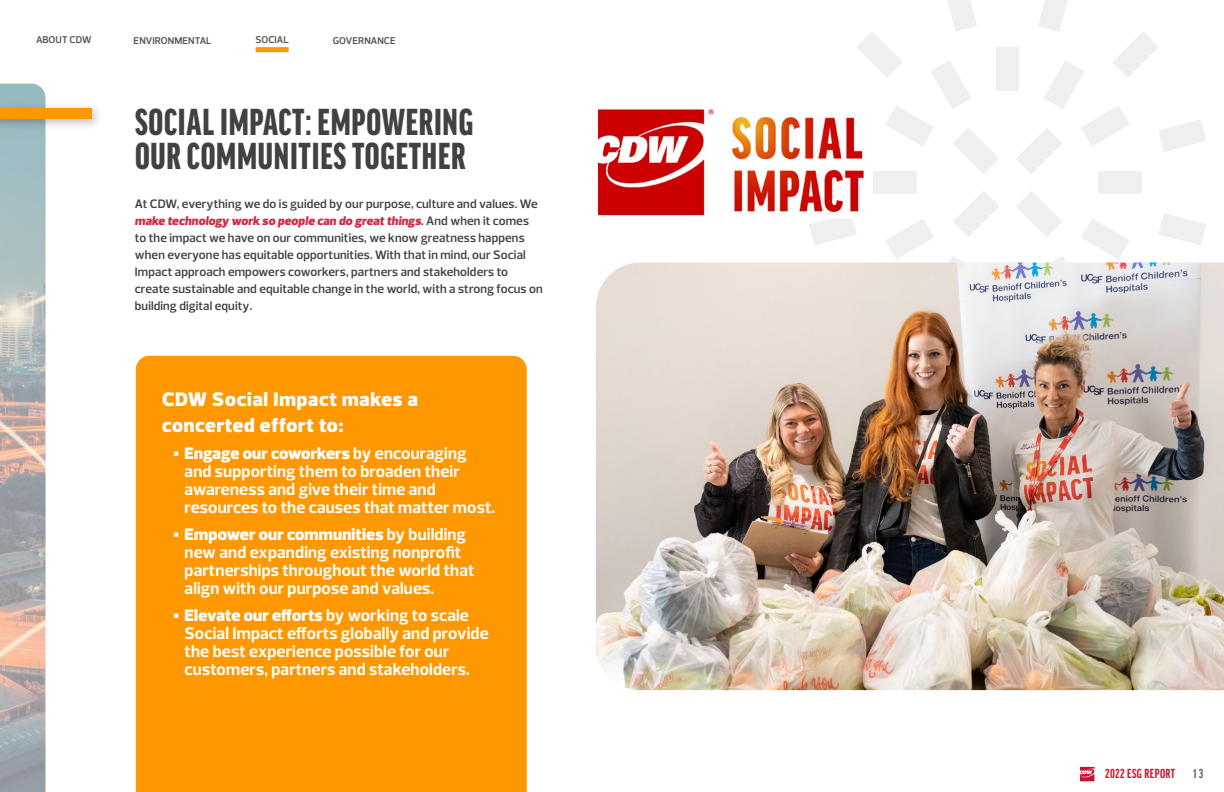
<style>
.page{position:relative;width:1224px;height:792px;background:#fff}
.page>*{position:absolute;margin:0;border:0;box-sizing:border-box;transform-origin:0 0}
.SECTION{font:900 extra-condensed 40px/34px "Good Headline Pro";letter-spacing:.02em;color:#414042}
.WHITE_CALL{font:900 20px/26px "Prelo";letter-spacing:.04em;color:#fff}
.t1{font:700 17px/18px "Prelo";letter-spacing:.01em;color:#fff}
.t2{font:700 extra-condensed 14px "Good Headline Pro";letter-spacing:.03em;color:#ce0f2d}
.t3{font:700 extra-condensed 14px "Good Headline Pro";color:#636466}
.SECTION-2{font:600 12.5px/17px "Prelo";letter-spacing:.01em;color:#414042}
.NAV_BAR{font:600 10px "Prelo";color:#515254}
.basic_copy{font:600 10px "Prelo";color:#515254}
.s1{font-weight:900;color:#d32742}
.s2{font-family:"PT Mono";font-weight:400}
.s3{font-weight:900}
</style>
<div class="page">
<svg style="left:1080px;top:767px;width:16px;height:14px"></svg>
<div style="left:136px;top:356px;width:391px;height:436px;background:#ff9800"></div>
<div style="left:873px;top:171px;width:43px;height:22px;background:#efeff0"></div>
<div style="left:1099px;top:171px;width:43px;height:22px;background:#efeff0"></div>
<svg style="left:809px;top:191px;width:190px;height:72px"></svg>
<svg style="left:1016px;top:0;width:190px;height:174px"></svg>
<div style="left:996px;top:48px;width:23px;height:43px;background:#efeff0"></div>
<svg style="left:1016px;top:191px;width:190px;height:72px"></svg>
<svg style="left:857px;top:0;width:142px;height:174px"></svg>
<img style="left:596px;top:263px;width:628px;height:427px">
<img style="left:596px;top:108px;width:270px;height:111px">
<img style="left:0;top:84px;width:46px;height:708px">
<div style="left:0;top:101px;width:104px;height:30px;background:#000;opacity:.27"></div>
<div style="left:0;top:108px;width:92px;height:11px;background:#ff9800"></div>
<div style="left:256px;top:47px;width:33px;height:5px;background:#ff9800"></div>
<p class="NAV_BAR" style="left:36px;top:34px;width:57px">ABOUT CDW</p>
<p class="NAV_BAR" style="left:134px;top:34px;width:79px">ENVIRONMENTAL</p>
<p class="NAV_BAR" style="left:255px;top:34px;width:35px">SOCIAL</p>
<p class="basic_copy" style="left:333px;top:34px;width:64px">GOVERNANCE</p>
<p class="SECTION" style="left:135px;top:105px;width:340px">SOCIAL IMPACT: EMPOWERING<br>OUR COMMUNITIES TOGETHER</p>
<p class="SECTION-2" style="left:135px;top:196px;width:409px">At CDW, everything we do is guided by our purpose, culture and values. We <span class="s1">make technology work so people can do great things</span>. And when it comes to the impact we have on our communities, we know greatness happens when everyone has equitable opportunities. With that in mind, our Social Impact approach empowers coworkers, partners and stakeholders to create sustainable and equitable change in the world, with a strong focus on building digital equity.</p>
<p class="WHITE_CALL" style="left:162px;top:386px;width:257px">CDW Social Impact makes a concerted effort to:</p>
<p class="t1" style="left:185px;top:444px;width:312px;text-indent:-14px"><span class="s2">▪</span> <span class="s3">Engage our coworkers</span> by encouraging and supporting them to broaden their awareness and give their time and resources to the causes that matter most.</p>
<p class="t1" style="left:185px;top:525px;width:291px;text-indent:-14px"><span class="s2">▪</span> <span class="s3">Empower our communities</span> by building new and expanding existing nonprofit partnerships throughout the world that align with our purpose and values.</p>
<p class="t1" style="left:185px;top:606px;width:306px;text-indent:-14px"><span class="s2">▪</span> <span class="s3">Elevate our efforts</span> by working to scale Social Impact efforts globally and provide the best experience possible for our customers, partners and stakeholders.</p>
<p class="t2" style="left:1105px;top:766px;width:71px">2022 ESG REPORT</p>
<p class="t3" style="left:1193px;top:766px;width:12px">13</p>
</div>
